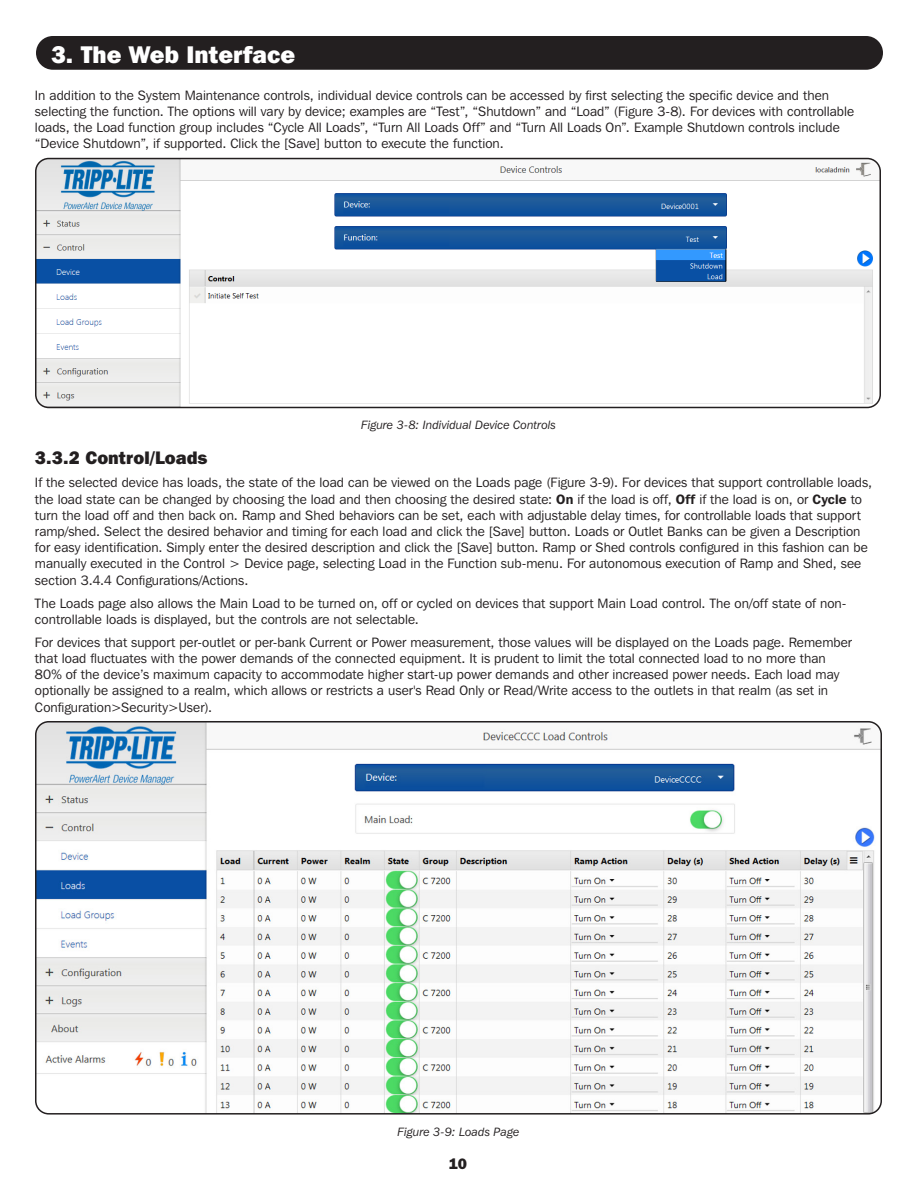
<style>
.page{position:relative;width:918px;height:1188px;background:#fff}
.page>*{position:absolute;margin:0;border:0;box-sizing:border-box;transform-origin:0 0}
.t1{font:800 24px "Franklin Gothic IT Cby BT";color:#fff}
.t2{font:800 18px "Franklin Gothic IT Cby BT";letter-spacing:.005em;color:#231f20}
.t3{font:800 15px "Franklin Gothic IT Cby BT";color:#231f20}
.t4{font:13.5px/16.2px "Franklin Gothic IT Cby BT";letter-spacing:.005em;color:#231f20}
.t5{font:italic 12px "Franklin Gothic IT Cby BT";letter-spacing:.01em;color:#231f20}
.s1{font-weight:600}
</style>
<div class="page">
<div style="left:36px;top:36px;width:847px;height:34px;background:#231f20;border-radius:17px"></div>
<img style="left:36px;top:159px;width:844px;height:248px">
<div style="left:35px;top:158px;width:846px;height:250px;border:2px solid #231f20;border-radius:13px"></div>
<img style="left:36px;top:722px;width:845px;height:390px">
<div style="left:35px;top:721px;width:847px;height:394px;border:2px solid #231f20;border-radius:13px"></div>
<p class="t1" style="left:51px;top:39px;width:246px">3. The Web Interface</p>
<p class="t4" style="left:35px;top:87px;width:821px">In addition to the System Maintenance controls, individual device controls can be accessed by first selecting the specific device and then selecting the function. The options will vary by device; examples are “Test”, “Shutdown” and “Load” (Figure 3-8). For devices with controllable loads, the Load function group includes “Cycle All Loads”, “Turn All Loads Off” and “Turn All Loads On”. Example Shutdown controls include “Device Shutdown”, if supported. Click the [Save] button to execute the function.</p>
<p class="t5" style="left:361px;top:418px;width:196px">Figure 3-8: Individual Device Controls</p>
<p class="t2" style="left:35px;top:447px;width:174px">3.3.2 Control/Loads</p>
<p class="t4" style="left:35px;top:474px;width:839px">If the selected device has loads, the state of the load can be viewed on the Loads page (Figure 3-9). For devices that support controllable loads, the load state can be changed by choosing the load and then choosing the desired state: <span class="s1">On</span> if the load is off, <span class="s1">Off</span> if the load is on, or <span class="s1">Cycle</span> to turn the load off and then back on. Ramp and Shed behaviors can be set, each with adjustable delay times, for controllable loads that support ramp/shed. Select the desired behavior and timing for each load and click the [Save] button. Loads or Outlet Banks can be given a Description for easy identification. Simply enter the desired description and click the [Save] button. Ramp or Shed controls configured in this fashion can be manually executed in the Control &gt; Device page, selecting Load in the Function sub-menu. For autonomous execution of Ramp and Shed, see section 3.4.4 Configurations/Actions.</p>
<p class="t4" style="left:35px;top:595px;width:813px">The Loads page also allows the Main Load to be turned on, off or cycled on devices that support Main Load control. The on/off state of non&shy;controllable loads is displayed, but the controls are not selectable.</p>
<p class="t4" style="left:35px;top:634px;width:819px">For devices that support per-outlet or per-bank Current or Power measurement, those values will be displayed on the Loads page. Remember that load fluctuates with the power demands of the connected equipment. It is prudent to limit the total connected load to no more than 80% of the device’s maximum capacity to accommodate higher start-up power demands and other increased power needs. Each load may optionally be assigned to a realm, which allows or restricts a user's Read Only or Read/Write access to the outlets in that realm (as set in Configuration&gt;Security&gt;User).</p>
<p class="t5" style="left:398px;top:1124px;width:123px">Figure 3-9: Loads Page</p>
<p class="t3" style="left:449px;top:1154px;width:20px">10</p>
</div>
